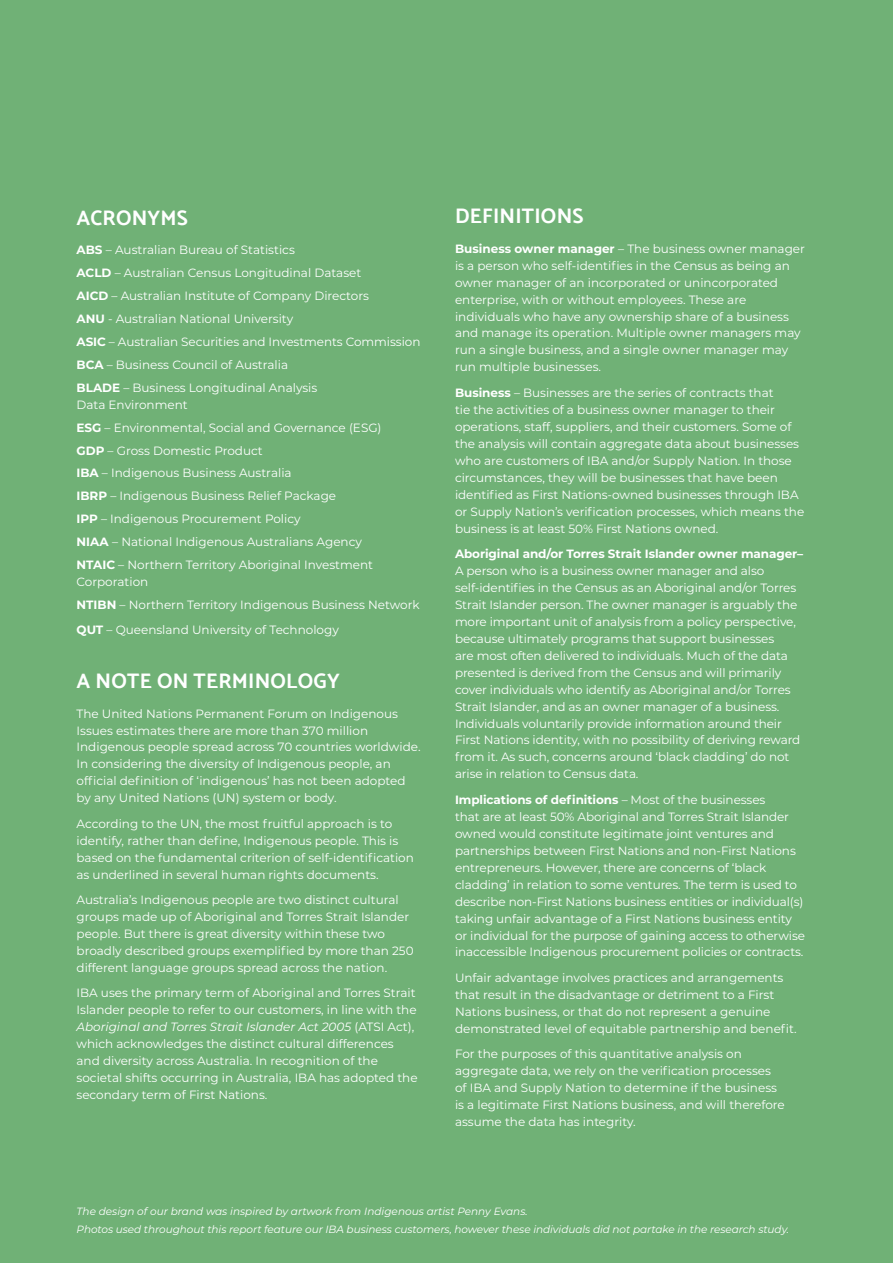
<style>
.page{position:relative;width:893px;height:1263px;background:#70b176}
.page>*{position:absolute;margin:0;border:0;box-sizing:border-box;transform-origin:0 0}
.t1{font:700 21px "Catamaran";letter-spacing:.01em;color:#fff}
.t2{font:12px/17px "Montserrat";color:#fff}
.t3{font:700 12px "Montserrat";letter-spacing:-.01em;color:#fff}
.t4{font:italic 10.5px/18px "Montserrat";letter-spacing:-.005em;color:#fff}
.s1{font-weight:700}
.s2{font-style:italic}
</style>
<div class="page">
<h1 class="t1" style="left:77px;top:205px;width:113px">ACRONYMS</h1>
<p class="t2" style="left:77px;top:238px;width:345px;line-height:23px"><span class="s1">ABS</span> – Australian Bureau of Statistics<br><span class="s1">ACLD</span> – Australian Census Longitudinal Dataset<br><span class="s1">AICD</span> – Australian Institute of Company Directors<br><span class="s1">ANU</span> - Australian National University<br><span class="s1">ASIC</span> – Australian Securities and Investments Commission <span class="s1">BCA</span> – Business Council of Australia<br><span class="s1">BLADE</span> – Business Longitudinal Analysis</p>
<p class="t2" style="left:77px;top:393px;width:307px;line-height:23px">Data Environment<br><span class="s1">ESG</span> – Environmental, Social and Governance (ESG)<br><span class="s1">GDP</span> – Gross Domestic Product<br><span class="s1">IBA</span> – Indigenous Business Australia<br><span class="s1">IBRP</span> – Indigenous Business Relief Package<br><span class="s1">IPP</span> – Indigenous Procurement Policy<br><span class="s1">NIAA</span> – National Indigenous Australians Agency <span class="s1">NTAIC</span> – Northern Territory Aboriginal Investment</p>
<p class="t2" style="left:77px;top:570px;width:345px;line-height:23px">Corporation<br><span class="s1">NTIBN</span> – Northern Territory Indigenous Business Network</p>
<p class="t2" style="left:77px;top:621px;width:264px"><span class="s1">QUT</span> – Queensland University of Technology</p>
<h1 class="t1" style="left:77px;top:668px;width:265px">A NOTE ON TERMINOLOGY</h1>
<p class="t2" style="left:77px;top:704px;width:346px">The United Nations Permanent Forum on Indigenous Issues estimates there are more than 370 million Indigenous people spread across 70 countries worldwide.<br>In considering the diversity of Indigenous people, an official definition of ‘indigenous’ has not been adopted by any United Nations (UN) system or body.</p>
<p class="t2" style="left:77px;top:815px;width:339px">According to the UN, the most fruitful approach is to identify, rather than define, Indigenous people. This is based on the fundamental criterion of self-identification as underlined in several human rights documents.</p>
<p class="t2" style="left:77px;top:891px;width:339px">Australia’s Indigenous people are two distinct cultural groups made up of Aboriginal and Torres Strait Islander people. But there is great diversity within these two broadly described groups exemplified by more than 250 different language groups spread across the nation.</p>
<p class="t2" style="left:77px;top:984px;width:343px">IBA uses the primary term of Aboriginal and Torres Strait Islander people to refer to our customers, in line with the <span class="s2">Aboriginal and Torres Strait Islander Act 2005</span> (ATSI Act), which acknowledges the distinct cultural differences and diversity across Australia. In recognition of the societal shifts occurring in Australia, IBA has adopted the secondary term of First Nations.</p>
<h1 class="t1" style="left:455px;top:203px;width:130px">DEFINITIONS</h1>
<p class="t2" style="left:455px;top:239px;width:351px"><span class="s1">Business owner manager</span> – The business owner manager is a person who self-identifies in the Census as being an owner manager of an incorporated or unincorporated enterprise, with or without employees. These are individuals who have any ownership share of a business and manage its operation. Multiple owner managers may run a single business, and a single owner manager may run multiple businesses.</p>
<p class="t2" style="left:455px;top:384px;width:351px"><span class="s1">Business</span> – Businesses are the series of contracts that<br>tie the activities of a business owner manager to their operations, staff, suppliers, and their customers. Some of the analysis will contain aggregate data about businesses who are customers of IBA and/or Supply Nation. In those circumstances, they will be businesses that have been identified as First Nations-owned businesses through IBA or Supply Nation’s verification processes, which means the business is at least 50% First Nations owned.</p>
<p class="t3" style="left:455px;top:545px;width:350px">Aboriginal and/or Torres Strait Islander owner manager–</p>
<p class="t2" style="left:455px;top:562px;width:347px">A person who is a business owner manager and also self-identifies in the Census as an Aboriginal and/or Torres Strait Islander person. The owner manager is arguably the more important unit of analysis from a policy perspective, because ultimately programs that support businesses<br>are most often delivered to individuals. Much of the data presented is derived from the Census and will primarily cover individuals who identify as Aboriginal and/or Torres Strait Islander, and as an owner manager of a business.<br>Individuals voluntarily provide information around their First Nations identity, with no possibility of deriving reward from it. As such, concerns around ‘black cladding’ do not arise in relation to Census data.</p>
<p class="t2" style="left:455px;top:791px;width:352px"><span class="s1">Implications of definitions</span> – Most of the businesses<br>that are at least 50% Aboriginal and Torres Strait Islander owned would constitute legitimate joint ventures and partnerships between First Nations and non-First Nations entrepreneurs. However, there are concerns of ‘black cladding’ in relation to some ventures. The term is used to describe non-First Nations business entities or individual(s) taking unfair advantage of a First Nations business entity or individual for the purpose of gaining access to otherwise inaccessible Indigenous procurement policies or contracts.</p>
<p class="t2" style="left:455px;top:969px;width:343px">Unfair advantage involves practices and arrangements that result in the disadvantage or detriment to a First Nations business, or that do not represent a genuine demonstrated level of equitable partnership and benefit.</p>
<p class="t2" style="left:455px;top:1045px;width:331px">For the purposes of this quantitative analysis on aggregate data, we rely on the verification processes of IBA and Supply Nation to determine if the business is a legitimate First Nations business, and will therefore assume the data has integrity.</p>
<p class="t4" style="left:77px;top:1202px;width:714px">The design of our brand was inspired by artwork from Indigenous artist Penny Evans.<br>Photos used throughout this report feature our IBA business customers, however these individuals did not partake in the research study.</p>
</div>
